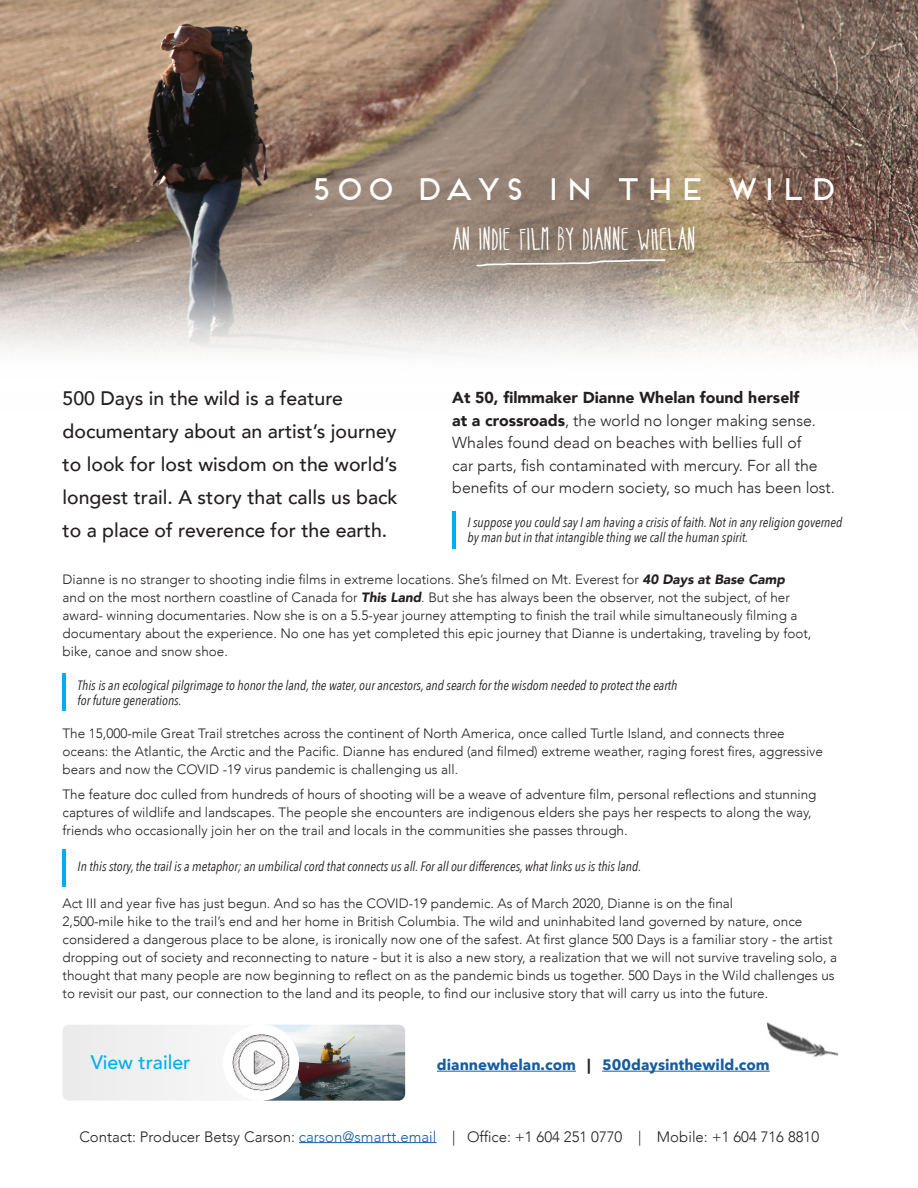
<style>
.page{position:relative;width:918px;height:1188px;background:#fff}
.page>*{position:absolute;margin:0;border:0;box-sizing:border-box;transform-origin:0 0}
.t1{font:31.8px "Belta";color:#fff}
.t2{font:31.2px "Frontage";color:#fff}
.t3{font:500 19.5px/33px "Avenir";color:#231f20}
.t4{font:500 19.5px "Avenir";color:#00aeef}
.t5{font:300 15.9px/22.5px "Avenir";color:#231f20}
.t6{font:300 15px "Avenir";color:#231f20}
.t7{font:700 15px "Avenir Next";color:#175d9e}
.t8{font:300 13.5px/18px "Avenir";color:#231f20}
.t9{font:italic 13.5px/15px "Avenir Next Condensed";color:#231f20}
.s1{font-weight:900;font-style:italic}
.s2{font-weight:900}
.s3{color:#231f20}
.s4{color:#175d9e}
</style>
<div class="page">
<img style="left:0;top:0;width:918px;height:245px">
<svg style="left:0;top:245px;width:918px;height:110px;background:#c8bfb6"></svg>
<svg style="left:475px;top:258px;width:192px;height:9px;background:#ada095"></svg>
<img style="left:766px;top:1021px;width:72px;height:36px">
<hr style="left:437px;top:1071px;width:139px;height:1px;background:#175d9e">
<hr style="left:602px;top:1071px;width:168px;height:1px;background:#175d9e">
<hr style="left:299px;top:1142px;width:138px;height:1px;background:#175d9e">
<hr style="left:452px;top:512px;width:3px;height:37px;background:#00aeef">
<hr style="left:63px;top:674px;width:3px;height:37px;background:#00aeef">
<hr style="left:63px;top:849px;width:3px;height:37px;background:#00aeef">
<div style="left:63px;top:1025px;width:342px;height:76px;background:#f1f0f1;border-radius:7px"></div>
<img style="left:267px;top:1025px;width:138px;height:76px">
<div style="left:223px;top:1024px;width:76px;height:77px;background:#fff;border-radius:50%"></div>
<img style="left:232px;top:1033px;width:59px;height:59px">
<p class="t2" style="left:307px;top:171px;width:531px">500 DAYS IN THE WILD</p>
<p class="t1" style="left:453px;top:222px;width:245px">AN INDIE FILM BY DIANNE WHELAN</p>
<p class="t3" style="left:63px;top:381px;width:337px">500 Days in the wild is a feature documentary about an artist’s journey to look for lost wisdom on the world’s longest trail. A story that calls us back to a place of reverence for the earth.</p>
<p class="t8" style="left:63px;top:570px;width:750px">Dianne is no stranger to shooting indie films in extreme locations. She’s filmed on Mt. Everest for <span class="s1">40 Days at Base Camp<br></span>and on the most northern coastline of Canada for <span class="s1">This Land</span>. But she has always been the observer, not the subject, of her award- winning documentaries. Now she is on a 5.5-year journey attempting to finish the trail while simultaneously filming a documentary about the experience. No one has yet completed this epic journey that Dianne is undertaking, traveling by foot, bike, canoe and snow shoe.</p>
<p class="t5" style="left:452px;top:386px;width:384px"><span class="s2">At 50, filmmaker Dianne Whelan found herself<br>at a crossroads</span>, the world no longer making sense.<br>Whales found dead on beaches with bellies full of<br>car parts, fish contaminated with mercury. For all the benefits of our modern society, so much has been lost.</p>
<p class="t9" style="left:467px;top:514px;width:376px">I suppose you could say I am having a crisis of faith. Not in any religion governed by man but in that intangible thing we call the human spirit.</p>
<p class="t9" style="left:78px;top:678px;width:601px">This is an ecological pilgrimage to honor the land, the water, our ancestors, and search for the wisdom needed to protect the earth for future generations.</p>
<p class="t8" style="left:63px;top:724px;width:762px">The 15,000-mile Great Trail stretches across the continent of North America, once called Turtle Island, and connects three oceans: the Atlantic, the Arctic and the Pacific. Dianne has endured (and filmed) extreme weather, raging forest fires, aggressive bears and now the COVID -19 virus pandemic is challenging us all.</p>
<p class="t8" style="left:63px;top:785px;width:756px">The feature doc culled from hundreds of hours of shooting will be a weave of adventure film, personal reflections and stunning captures of wildlife and landscapes. The people she encounters are indigenous elders she pays her respects to along the way, friends who occasionally join her on the trail and locals in the communities she passes through.</p>
<p class="t9" style="left:78px;top:859px;width:565px">In this story, the trail is a metaphor; an umbilical cord that connects us all. For all our differences, what links us is this land.</p>
<p class="t8" style="left:63px;top:894px;width:672px">Act III and year five has just begun. And so has the COVID-19 pandemic. As of March 2020, Dianne is on the final</p>
<p class="t8" style="left:63px;top:912px;width:776px">2,500-mile hike to the trail’s end and her home in British Columbia. The wild and uninhabited land governed by nature, once considered a dangerous place to be alone, is ironically now one of the safest. At first glance 500 Days is a familiar story - the artist dropping out of society and reconnecting to nature - but it is also a new story, a realization that we will not survive traveling solo, a thought that many people are now beginning to reflect on as the pandemic binds us together. 500 Days in the Wild challenges us to revisit our past, our connection to the land and its people, to find our inclusive story that will carry us into the future.</p>
<p class="t4" style="left:91px;top:1045px;width:101px">View trailer</p>
<p class="t7" style="left:437px;top:1052px;width:334px">diannewhelan.com <span class="s3">|</span> 500daysinthewild.com</p>
<p class="t6" style="left:79px;top:1127px;width:741px">Contact: Producer Betsy Carson: <span class="s4">carson@smartt.email</span> | Office: +1 604 251 0770 | Mobile: +1 604 716 8810</p>
</div>
